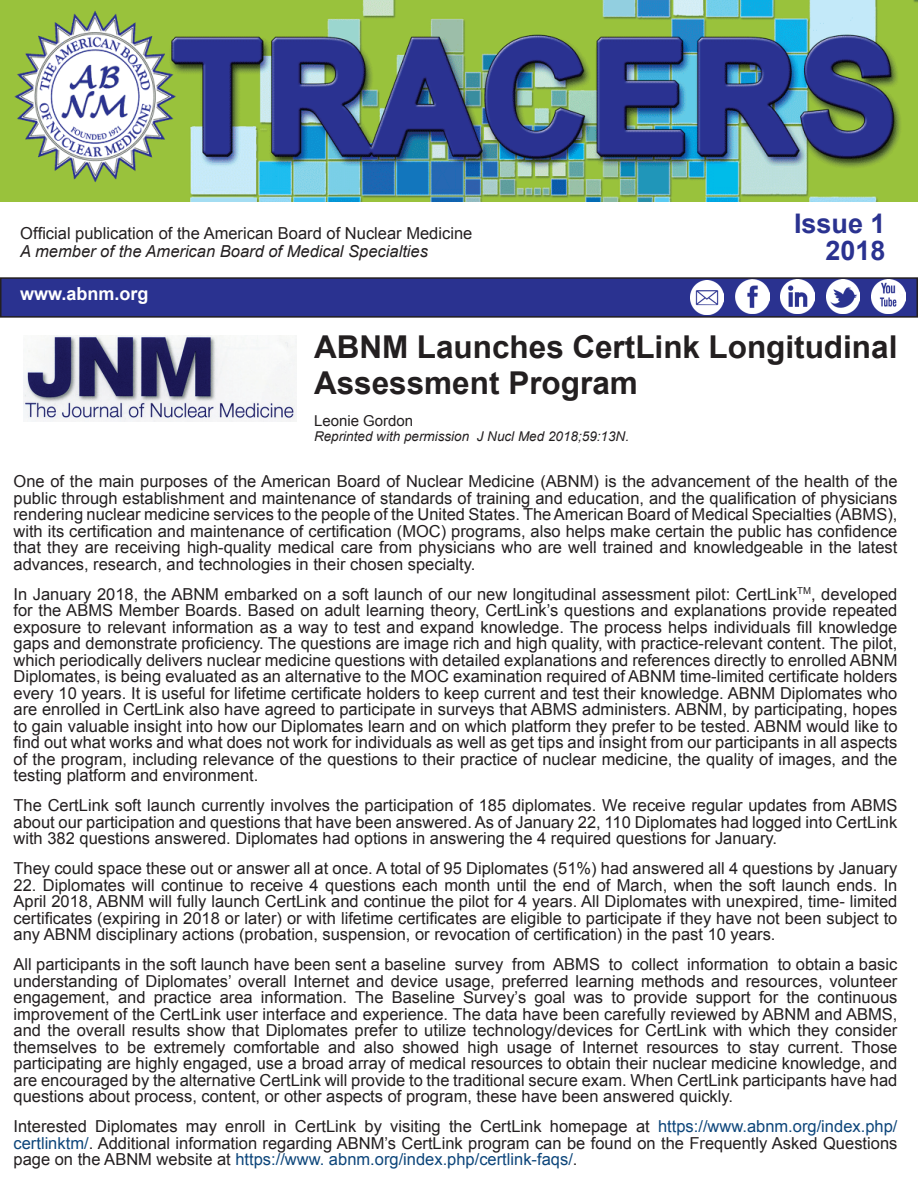
<style>
.page{position:relative;width:918px;height:1188px;background:#fff}
.page>*{position:absolute;margin:0;border:0;box-sizing:border-box;transform-origin:0 0}
.t1{font:700 31.5px/36px "Arial";color:#231f20}
.t2{font:700 27px/27px "Arial";color:#2a3290;text-align:right}
.t3{font:700 18px "Arial";color:#fff}
.t4{font:16.5px/16.5px "Arial";color:#231f20;text-align:justify}
.t5{font:italic 16.5px "Arial";color:#231f20}
.t6{font:15px "Arial";color:#231f20}
.t7{font:italic 13.5px "Arial";color:#231f20}
.s1{color:#0c457a}
</style>
<div class="page">
<div style="left:1px;top:278px;width:916px;height:39px;background:#2a3290"></div>
<div style="left:0;top:277px;width:918px;height:41px;border:2px solid #231f20"></div>
<img style="left:0;top:0;width:918px;height:201px">
<img style="left:690px;top:281px;width:34px;height:33px">
<img style="left:781px;top:280px;width:33px;height:33px">
<img style="left:872px;top:280px;width:33px;height:33px">
<img style="left:735px;top:280px;width:34px;height:33px">
<img style="left:826px;top:280px;width:34px;height:33px">
<img style="left:24px;top:335px;width:273px;height:87px">
<h2 class="t2" style="left:794px;top:210px;width:93px">Issue 1<br>2018</h2>
<p class="t4" style="left:20px;top:225px;width:454px">Official publication of the American Board of Nuclear Medicine</p>
<p class="t5" style="left:20px;top:240px;width:409px">A member of the American Board of Medical Specialties</p>
<p class="t3" style="left:20px;top:282px;width:130px">www.abnm.org</p>
<h1 class="t1" style="left:314px;top:330px;width:585px">ABNM Launches CertLink Longitudinal<br>Assessment Program</h1>
<p class="t6" style="left:314px;top:411px;width:101px">Leonie Gordon</p>
<p class="t7" style="left:314px;top:427px;width:317px">Reprinted with permission J Nucl Med 2018;59:13N.</p>
<p class="t4" style="left:14px;top:473px;width:886px">One of the main purposes of the American Board of Nuclear Medicine (ABNM) is the advancement of the health of the public through establishment and maintenance of standards of training and education, and the qualification of physicians rendering nuclear medicine services to the people of the United States. The American Board of Medical Specialties (ABMS), with its certification and maintenance of certification (MOC) programs, also helps make certain the public has confidence that they are receiving high-quality medical care from physicians who are well trained and knowledgeable in the latest advances, research, and technologies in their chosen specialty.</p>
<p class="t4" style="left:13px;top:586px;width:886px">In January 2018, the ABNM embarked on a soft launch of our new longitudinal assessment pilot: CertLink<sup>TM</sup>, developed for the ABMS Member Boards. Based on adult learning theory, CertLink’s questions and explanations provide repeated exposure to relevant information as a way to test and expand knowledge. The process helps individuals fill knowledge gaps and demonstrate proficiency. The questions are image rich and high quality, with practice-relevant content. The pilot, which periodically delivers nuclear medicine questions with detailed explanations and references directly to enrolled ABNM Diplomates, is being evaluated as an alternative to the MOC examination required of ABNM time-limited certificate holders every 10 years. It is useful for lifetime certificate holders to keep current and test their knowledge. ABNM Diplomates who are enrolled in CertLink also have agreed to participate in surveys that ABMS administers. ABNM, by participating, hopes to gain valuable insight into how our Diplomates learn and on which platform they prefer to be tested. ABNM would like to find out what works and what does not work for individuals as well as get tips and insight from our participants in all aspects of the program, including relevance of the questions to their practice of nuclear medicine, the quality of images, and the testing platform and environment.</p>
<p class="t4" style="left:13px;top:797px;width:886px">The CertLink soft launch currently involves the participation of 185 diplomates. We receive regular updates from ABMS about our participation and questions that have been answered. As of January 22, 110 Diplomates had logged into CertLink with 382 questions answered. Diplomates had options in answering the 4 required questions for January.</p>
<p class="t4" style="left:13px;top:860px;width:885px">They could space these out or answer all at once. A total of 95 Diplomates (51%) had answered all 4 questions by January</p>
<p class="t4" style="left:13px;top:877px;width:885px">22. Diplomates will continue to receive 4 questions each month until the end of March, when the soft launch ends. In April 2018, ABNM will fully launch CertLink and continue the pilot for 4 years. All Diplomates with unexpired, time- limited certificates (expiring in 2018 or later) or with lifetime certificates are eligible to participate if they have not been subject to any ABNM disciplinary actions (probation, suspension, or revocation of certification) in the past 10 years.</p>
<p class="t4" style="left:13px;top:956px;width:885px">All participants in the soft launch have been sent a baseline survey from ABMS to collect information to obtain a basic understanding of Diplomates’ overall Internet and device usage, preferred learning methods and resources, volunteer engagement, and practice area information. The Baseline Survey’s goal was to provide support for the continuous improvement of the CertLink user interface and experience. The data have been carefully reviewed by ABNM and ABMS, and the overall results show that Diplomates prefer to utilize technology/devices for CertLink with which they consider themselves to be extremely comfortable and also showed high usage of Internet resources to stay current. Those participating are highly engaged, use a broad array of medical resources to obtain their nuclear medicine knowledge, and are encouraged by the alternative CertLink will provide to the traditional secure exam. When CertLink participants have had questions about process, content, or other aspects of program, these have been answered quickly.</p>
<p class="t4" style="left:13px;top:1118px;width:885px">Interested Diplomates may enroll in CertLink by visiting the CertLink homepage at <span class="s1">https://www.abnm.org/index.php/ certlinktm/</span>. Additional information regarding ABNM’s CertLink program can be found on the Frequently Asked Questions page on the ABNM website at <span class="s1">https://www. abnm.org/index.php/certlink-faqs/</span>.</p>
</div>
